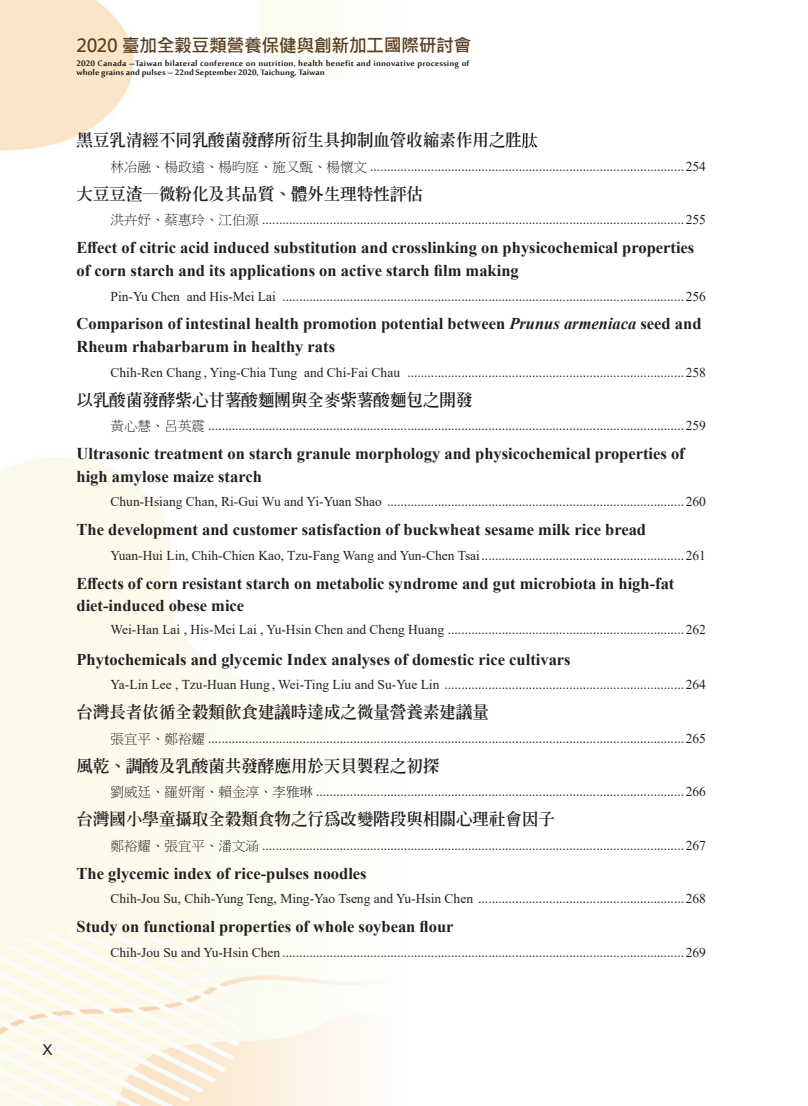
<style>
.page{position:relative;width:808px;height:1106px;background:#fff}
.page>*{position:absolute;margin:0;border:0;box-sizing:border-box;transform-origin:0 0}
.t1{font:700 18px "Microsoft Jheng Hei";letter-spacing:-.03em;color:#5e4123}
.t2{font:700 16.5px/22.5px "Times New Roman";color:#231f20}
.t3{font:16.5px "Inn Ming Extra";color:#231f20}
.t4{font:15px "Arial";color:#231f20}
.t5{font:13.5px "Times New Roman";color:#231f20}
.t6{font:700 10.8px/9px "Sakkal Majalla";letter-spacing:.01em;color:#231f20;scale:1.06 1}
.s1{font-family:"P Ming Li U"}
.s2{font-style:italic}
</style>
<div class="page">
<img style="left:0;top:0;width:538px;height:1106px">
<svg style="left:522px;top:133px;width:15px;height:15px"></svg>
<h1 class="t1" style="left:77px;top:34px;width:396px">2020 臺加全穀豆類營養保健與創新加工國際研討會</h1>
<p class="t6" style="left:77px;top:59px;width:372px">2020 Canada –Taiwan bilateral conference on nutrition, health benefit and innovative processing of whole grains and pulses – 22nd September 2020, Taichung, Taiwan</p>
<p class="t3" style="left:77px;top:131px;width:447px">黑豆乳清經不同乳酸菌發酵所衍生具抑制血管收縮素作用之胜</p>
<p class="t5" style="left:111px;top:157px;width:597px"><span class="s1">林冶融、楊政遠、楊昀庭、施又甄、楊懷文</span> .............................................................................................254</p>
<p class="t3" style="left:77px;top:185px;width:348px">大豆豆渣─微粉化及其品質、體外生理特性評估</p>
<p class="t5" style="left:111px;top:210px;width:597px"><span class="s1">洪卉妤、蔡惠玲、江伯源</span> .............................................................................................................................255</p>
<p class="t2" style="left:77px;top:236px;width:619px">Effect of citric acid induced substitution and crosslinking on physicochemical properties of corn starch and its applications on active starch film making</p>
<p class="t5" style="left:111px;top:286px;width:597px">Pin-Yu Chen and His-Mei Lai .......................................................................................................................256</p>
<p class="t2" style="left:77px;top:312px;width:626px">Comparison of intestinal health promotion potential between <span class="s2">Prunus armeniaca</span> seed and<br>Rheum rhabarbarum in healthy rats</p>
<p class="t5" style="left:111px;top:362px;width:597px">Chih-Ren Chang , Ying-Chia Tung and Chi-Fai Chau ..................................................................................258</p>
<p class="t3" style="left:77px;top:390px;width:398px">以乳酸菌發酵紫心甘薯酸麵團與全麥紫薯酸麵包之開發</p>
<p class="t5" style="left:111px;top:416px;width:597px"><span class="s1">黃心慧、呂英震</span> .............................................................................................................................................259</p>
<p class="t2" style="left:77px;top:442px;width:610px">Ultrasonic treatment on starch granule morphology and physicochemical properties of high amylose maize starch</p>
<p class="t5" style="left:111px;top:492px;width:597px">Chun-Hsiang Chan, Ri-Gui Wu and Yi-Yuan Shao ........................................................................................260</p>
<p class="t2" style="left:77px;top:518px;width:571px">The development and customer satisfaction of buckwheat sesame milk rice bread</p>
<p class="t5" style="left:111px;top:545px;width:597px">Yuan-Hui Lin, Chih-Chien Kao, Tzu-Fang Wang and Yun-Chen Tsai ............................................................261</p>
<p class="t2" style="left:77px;top:571px;width:599px">Effects of corn resistant starch on metabolic syndrome and gut microbiota in high-fat diet-induced obese mice</p>
<p class="t5" style="left:111px;top:620px;width:597px">Wei-Han Lai , His-Mei Lai , Yu-Hsin Chen and Cheng Huang ......................................................................262</p>
<p class="t2" style="left:77px;top:647px;width:496px">Phytochemicals and glycemic Index analyses of domestic rice cultivars</p>
<p class="t5" style="left:111px;top:675px;width:597px">Ya-Lin Lee , Tzu-Huan Hung , Wei-Ting Liu and Su-Yue Lin .......................................................................264</p>
<p class="t3" style="left:77px;top:703px;width:414px">台灣長者依循全穀類飲食建議時達成之微量營養素建議量</p>
<p class="t5" style="left:111px;top:728px;width:597px"><span class="s1">張宜平、鄭裕耀</span> .............................................................................................................................................265</p>
<p class="t3" style="left:77px;top:757px;width:365px">風乾、調酸及乳酸菌共發酵應用於天貝製程之初探</p>
<p class="t5" style="left:111px;top:782px;width:597px"><span class="s1">劉威廷、羅妍甯、賴金淳、李雅琳</span> .............................................................................................................266</p>
<p class="t3" style="left:77px;top:810px;width:480px">台灣國小學童攝取全穀類食物之行為改變階段與相關心理社會因子</p>
<p class="t5" style="left:111px;top:835px;width:597px"><span class="s1">鄭裕耀、張宜平、潘文涵</span> .............................................................................................................................267</p>
<p class="t2" style="left:77px;top:861px;width:292px">The glycemic index of rice-pulses noodles</p>
<p class="t5" style="left:111px;top:889px;width:597px">Chih-Jou Su, Chih-Yung Teng, Ming-Yao Tseng and Yu-Hsin Chen .............................................................268</p>
<p class="t2" style="left:77px;top:915px;width:378px">Study on functional properties of whole soybean flour</p>
<p class="t5" style="left:111px;top:942px;width:597px">Chih-Jou Su and Yu-Hsin Chen .......................................................................................................................269</p>
<p class="t4" style="left:43px;top:1039px;width:12px">X</p>
</div>
